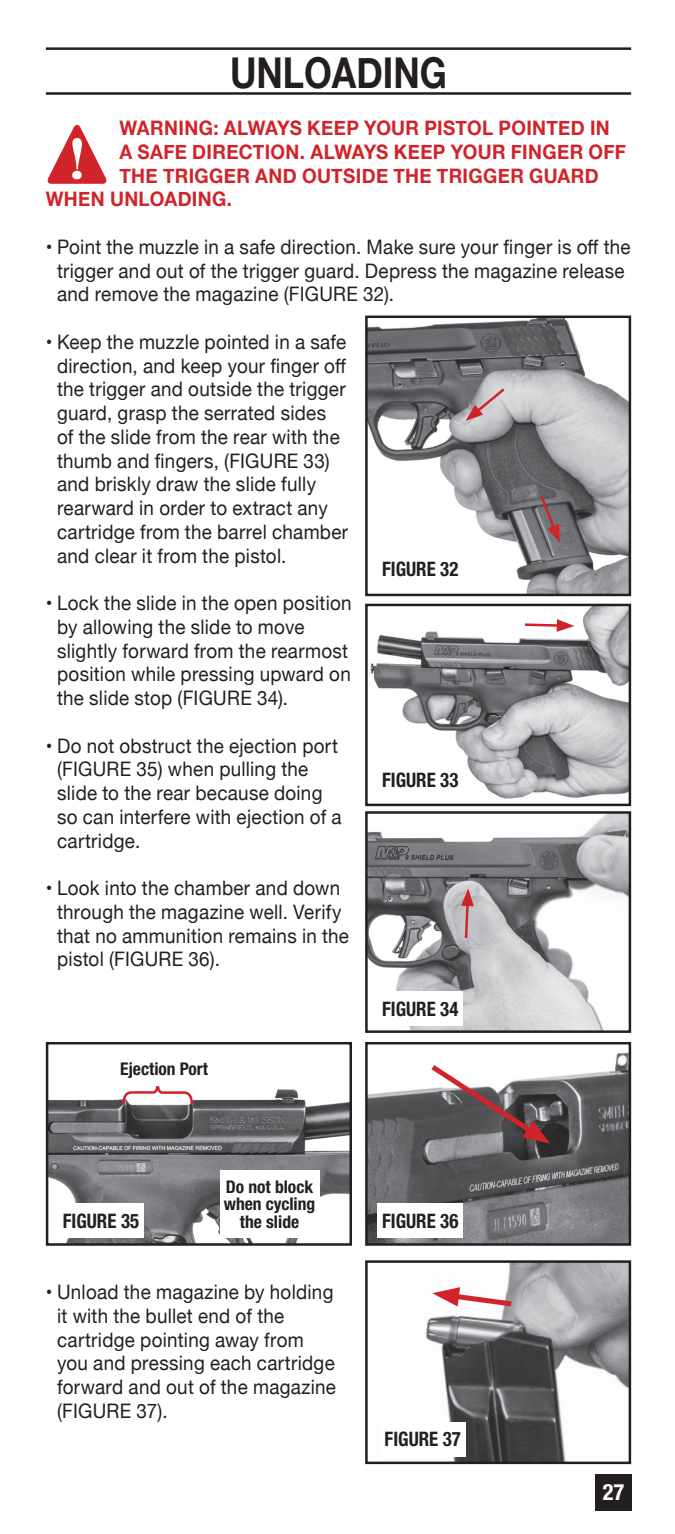
<style>
.page{position:relative;width:675px;height:1534px;background:#fff}
.page>*{position:absolute;margin:0;border:0;box-sizing:border-box;transform-origin:0 0}
.t1{font:700 42.5px "Helvetica Neue";color:#231f20;scale:.84 1}
.t2{font:700 condensed 22.5px "Helvetica Neue LT Std";color:#fff}
.t3{font:20px/23.8px "Helvetica Neue";letter-spacing:.015em;color:#231f20;scale:.94 1}
.t4{font:700 20px "Helvetica Neue";letter-spacing:.02em;color:#d1232a;scale:.94 1}
.t5{font:700 condensed 20px "Helvetica Neue LT Std";color:#231f20;scale:.94 1}
.t6{font:700 condensed 17.5px/17.5px "Helvetica Neue LT Std";color:#231f20;text-align:center}
</style>
<div class="page">
<div style="left:595px;top:1474px;width:37px;height:36px;background:#231f20"></div>
<hr style="left:46px;top:47px;width:585px;height:3px;background:#231f20">
<hr style="left:46px;top:92px;width:585px;height:3px;background:#231f20">
<svg style="left:47px;top:124px;width:60px;height:60px"></svg>
<img style="left:368px;top:318px;width:260px;height:275px">
<div style="left:365px;top:315px;width:266px;height:281px;border:2px solid #231f20"></div>
<img style="left:370px;top:607px;width:258px;height:192px">
<div style="left:365px;top:604px;width:266px;height:202px;border:2px solid #231f20"></div>
<img style="left:368px;top:814px;width:260px;height:216px">
<div style="left:365px;top:811px;width:266px;height:222px;border:2px solid #231f20"></div>
<img style="left:368px;top:1052px;width:260px;height:190px">
<div style="left:365px;top:1042px;width:266px;height:203px;border:2px solid #231f20"></div>
<img style="left:49px;top:1089px;width:300px;height:153px">
<div style="left:46px;top:1042px;width:306px;height:203px;border:2px solid #231f20"></div>
<div style="left:377px;top:552px;width:86px;height:35px;background:#fff"></div>
<div style="left:377px;top:763px;width:86px;height:35px;background:#fff"></div>
<div style="left:377px;top:991px;width:86px;height:35px;background:#fff"></div>
<div style="left:377px;top:1203px;width:86px;height:35px;background:#fff"></div>
<div style="left:58px;top:1203px;width:86px;height:35px;background:#fff"></div>
<svg style="left:465px;top:386px;width:42px;height:35px"></svg>
<svg style="left:522px;top:619px;width:52px;height:13px"></svg>
<svg style="left:461px;top:888px;width:13px;height:52px"></svg>
<svg style="left:426px;top:1060px;width:124px;height:83px"></svg>
<svg style="left:538px;top:493px;width:21px;height:49px"></svg>
<img style="left:426px;top:1263px;width:202px;height:198px">
<div style="left:365px;top:1260px;width:266px;height:204px;border:2px solid #231f20"></div>
<div style="left:380px;top:1422px;width:85px;height:34px;background:#fff"></div>
<svg style="left:432px;top:1287px;width:85px;height:22px"></svg>
<div style="left:220px;top:1170px;width:99px;height:67px;background:#fff"></div>
<svg style="left:121px;top:1086px;width:73px;height:20px"></svg>
<h1 class="t1" style="left:230px;top:39px;width:260px">UNLOADING</h1>
<p class="t4" style="left:119px;top:112px;width:126px">WARNING: ALWAYS</p>
<p class="t4" style="left:307px;top:112px;width:15px">KEEP</p>
<p class="t4" style="left:364px;top:112px;width:16px">YOUR</p>
<p class="t4" style="left:424px;top:112px;width:93px">PISTOL POINTED</p>
<p class="t4" style="left:590px;top:112px;width:11px">IN</p>
<p class="t4" style="left:119px;top:136px;width:34px">A SAFE</p>
<p class="t4" style="left:192px;top:136px;width:14px">DIRECTION</p>
<p class="t4" style="left:300px;top:136px;width:40px">. ALWAYS</p>
<p class="t4" style="left:394px;top:136px;width:15px">KEEP</p>
<p class="t4" style="left:450px;top:136px;width:16px">YOUR</p>
<p class="t4" style="left:511px;top:136px;width:14px">FINGER</p>
<p class="t4" style="left:588px;top:136px;width:14px">OFF</p>
<p class="t4" style="left:119px;top:160px;width:15px">THE</p>
<p class="t4" style="left:163px;top:160px;width:15px">TRIGGER</p>
<p class="t4" style="left:255px;top:160px;width:16px">AND</p>
<p class="t4" style="left:302px;top:160px;width:14px">OUTSIDE</p>
<p class="t4" style="left:393px;top:160px;width:15px">THE</p>
<p class="t4" style="left:437px;top:160px;width:15px">TRIGGER</p>
<p class="t4" style="left:529px;top:160px;width:16px">GUARD</p>
<p class="t4" style="left:46px;top:184px;width:200px">WHEN UNLOADING.</p>
<p class="t3" style="left:57px;top:236px;width:611px;text-indent:-11px">• Point the muzzle in a safe direction. Make sure your finger is off the trigger and out of the trigger guard. Depress the magazine release and remove the magazine (FIGURE 32).</p>
<p class="t3" style="left:57px;top:331px;width:311px;text-indent:-11px">• Keep the muzzle pointed in a safe direction, and keep your finger off the trigger and outside the trigger guard, grasp the serrated sides<br>of the slide from the rear with the thumb and fingers, (FIGURE 33) and briskly draw the slide fully rearward in order to extract any cartridge from the barrel chamber and clear it from the pistol.</p>
<p class="t3" style="left:57px;top:592px;width:315px;text-indent:-11px">• Lock the slide in the open position by allowing the slide to move slightly forward from the rearmost position while pressing upward on the slide stop (FIGURE 34).</p>
<p class="t3" style="left:57px;top:735px;width:304px;text-indent:-11px">• Do not obstruct the ejection port (FIGURE 35) when pulling the slide to the rear because doing so can interfere with ejection of a cartridge.</p>
<p class="t3" style="left:57px;top:877px;width:312px;text-indent:-11px">• Look into the chamber and down through the magazine well. Verify that no ammunition remains in the pistol (FIGURE 36).</p>
<p class="t5" style="left:382px;top:557px;width:83px">FIGURE 32</p>
<p class="t5" style="left:382px;top:768px;width:83px">FIGURE 33</p>
<p class="t6" style="left:120px;top:1059px;width:89px">Ejection Port</p>
<p class="t5" style="left:382px;top:997px;width:83px">FIGURE 34</p>
<p class="t6" style="left:224px;top:1177px;width:93px">Do not block when cycling the slide</p>
<p class="t5" style="left:63px;top:1209px;width:83px">FIGURE 35</p>
<p class="t5" style="left:382px;top:1209px;width:83px">FIGURE 36</p>
<p class="t3" style="left:57px;top:1281px;width:298px;text-indent:-11px">• Unload the magazine by holding it with the bullet end of the cartridge pointing away from you and pressing each cartridge forward and out of the magazine (FIGURE 37).</p>
<p class="t5" style="left:384px;top:1427px;width:83px">FIGURE 37</p>
<p class="t2" style="left:602px;top:1478px;width:23px">27</p>
</div>
